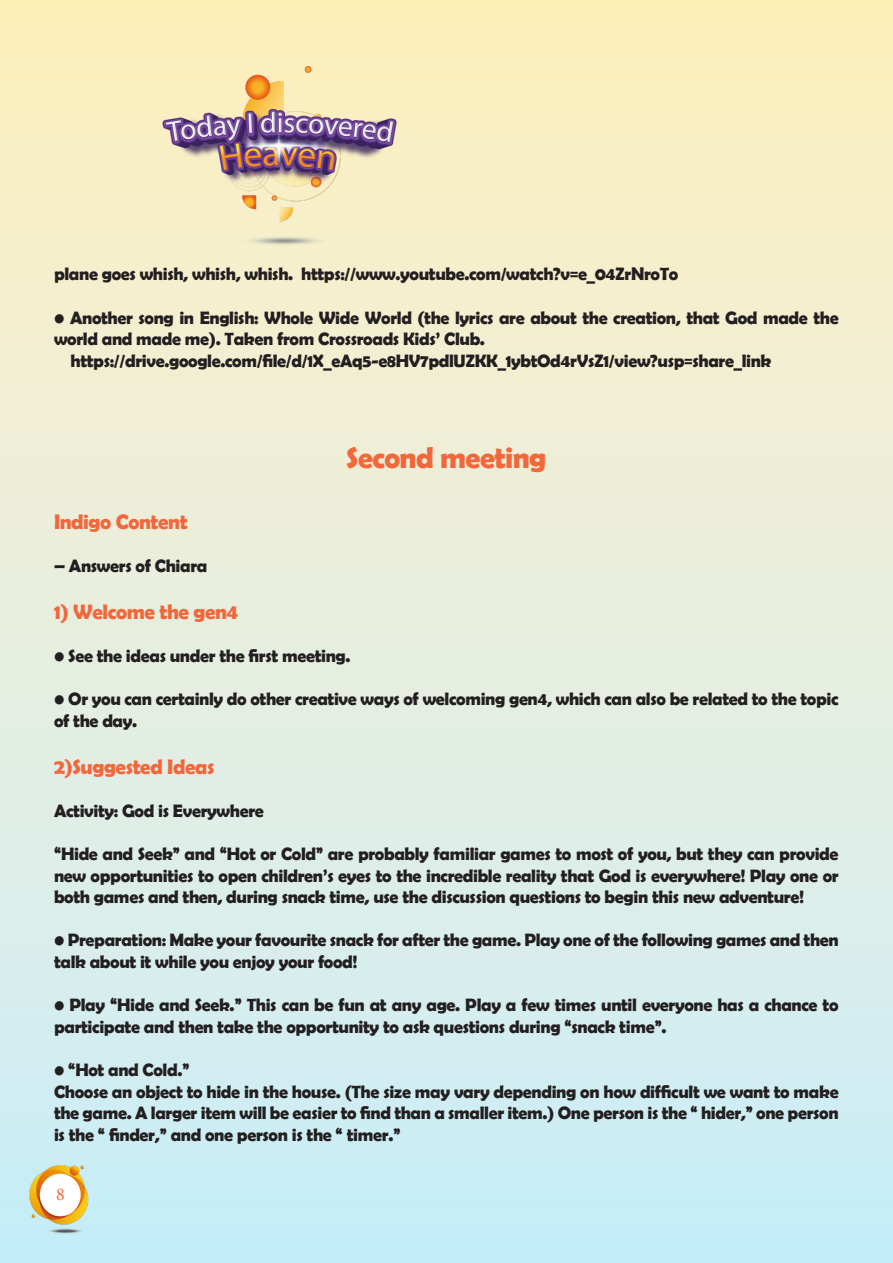
<style>
.page{position:relative;width:893px;height:1263px;background:#fff}
.page>*{position:absolute;margin:0;border:0;box-sizing:border-box;transform-origin:0 0}
.t1{font:700 30px "Berlin Sans FB Demi";letter-spacing:-.02em;color:#f2673b}
.t2{font:700 21px "Berlin Sans FB Demi";letter-spacing:-.02em;color:#f2673b}
.t3{font:700 18px/21.6px "Berlin Sans FB Demi";letter-spacing:-.02em;color:#231f20}
.t4{font:18px "Minion Pro";color:#f2673b}
</style>
<div class="page">
<div style="left:0;top:0;width:893px;height:1263px;background:linear-gradient(to bottom,#ffefbe,#c9edfc)"></div>
<img style="left:30px;top:1165px;width:70px;height:71px">
<img style="left:154px;top:67px;width:251px;height:190px">
<p class="t3" style="left:54px;top:263px;width:626px">plane goes whish, whish, whish. https://www.youtube.com/watch?v=e_04ZrNroTo</p>
<p class="t3" style="left:54px;top:306px;width:786px">• Another song in English: Whole Wide World (the lyrics are about the creation, that God made the world and made me). Taken from Crossroads Kids’ Club.</p>
<p class="t3" style="left:71px;top:349px;width:702px">https://drive.google.com/file/d/1X_eAq5-e8HV7pdlUZKK_1ybtOd4rVsZ1/view?usp=share_link</p>
<p class="t1" style="left:346px;top:440px;width:202px">Second meeting</p>
<p class="t2" style="left:54px;top:509px;width:135px">Indigo Content</p>
<p class="t3" style="left:54px;top:555px;width:155px">– Answers of Chiara</p>
<p class="t2" style="left:54px;top:599px;width:186px">1) Welcome the gen4</p>
<p class="t3" style="left:54px;top:645px;width:298px">• See the ideas under the first meeting.</p>
<p class="t3" style="left:54px;top:688px;width:786px">• Or you can certainly do other creative ways of welcoming gen4, which can also be related to the topic of the day.</p>
<p class="t2" style="left:54px;top:754px;width:162px">2)Suggested Ideas</p>
<p class="t3" style="left:54px;top:799px;width:211px">Activity: God is Everywhere</p>
<p class="t3" style="left:54px;top:843px;width:786px;text-align:justify">“Hide and Seek” and “Hot or Cold” are probably familiar games to most of you, but they can provide new opportunities to open children’s eyes to the incredible reality that God is everywhere! Play one or both games and then, during snack time, use the discussion questions to begin this new adventure!</p>
<p class="t3" style="left:54px;top:929px;width:786px">• Preparation: Make your favourite snack for after the game. Play one of the following games and then talk about it while you enjoy your food!</p>
<p class="t3" style="left:54px;top:994px;width:786px">• Play “Hide and Seek.” This can be fun at any age. Play a few times until everyone has a chance to participate and then take the opportunity to ask questions during “snack time”.</p>
<p class="t3" style="left:54px;top:1059px;width:137px">• “Hot and Cold.”</p>
<p class="t3" style="left:54px;top:1080px;width:786px;text-align:justify">Choose an object to hide in the house. (The size may vary depending on how difficult we want to make the game. A larger item will be easier to find than a smaller item.) One person is the “ hider,” one person is the “ finder,” and one person is the “ timer.”</p>
<p class="t4" style="left:56px;top:1182px;width:10px">8</p>
</div>
